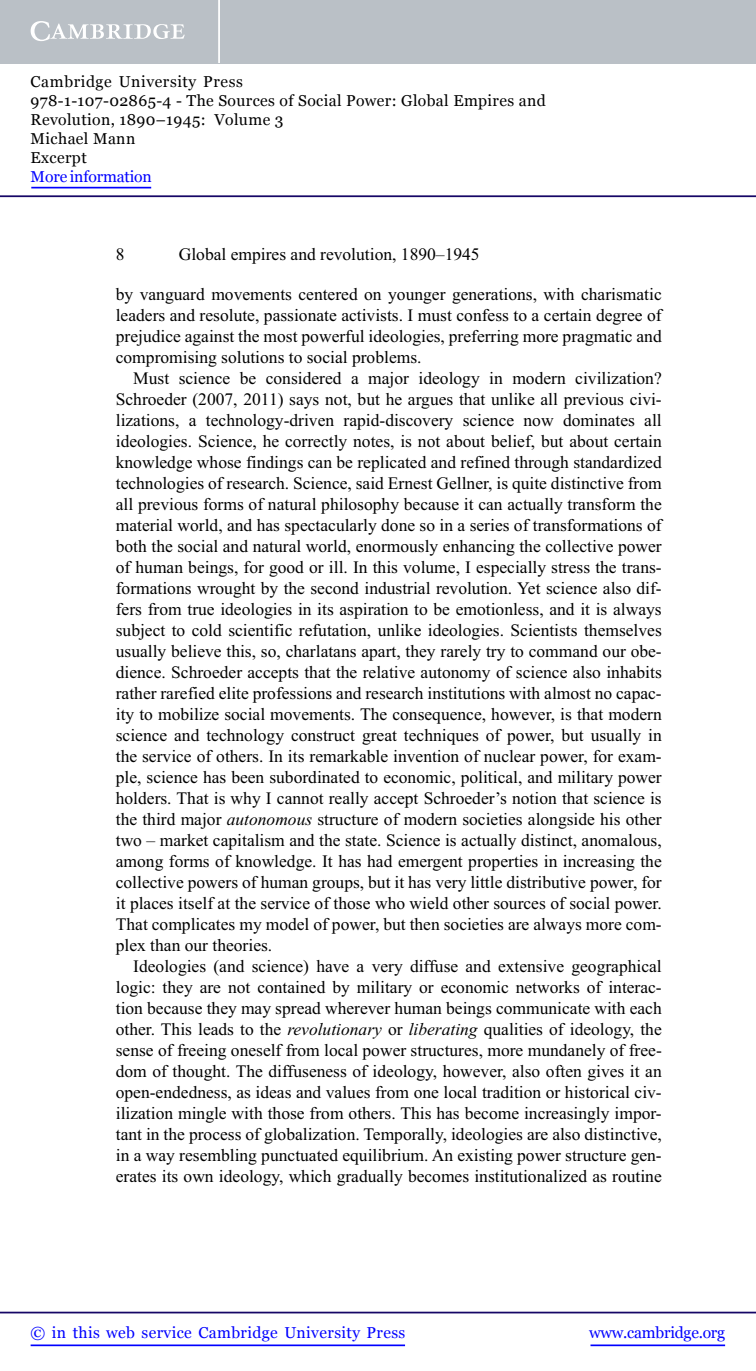
<style>
.page{position:relative;width:756px;height:1371px;background:#fff}
.page>*{position:absolute;margin:0;border:0;box-sizing:border-box;transform-origin:0 0}
.t1{font:17.5px "Times New Roman";color:#000}
.t2{font:15.75px/18.9px "Georgia";letter-spacing:.025em;color:#000}
.t3{font:15.75px "Georgia";letter-spacing:.025em;color:#00f}
.t4{font:15.75px "Georgia";letter-spacing:-.015em;color:#00f}
.t5{font:15.75px "Georgia";letter-spacing:-.01em;color:#00f}
.s1{font-style:italic}
</style>
<div class="page">
<hr style="left:591px;top:1344px;width:134px;height:1px;background:#00f">
<hr style="left:0;top:1311px;width:756px;height:2px;background:#150666">
<hr style="left:31px;top:1344px;width:374px;height:1px;background:#00f">
<div style="left:0;top:0;width:756px;height:63px;background:#bac0c6"></div>
<svg style="left:31px;top:21px;width:154px;height:20px"></svg>
<hr style="left:218px;top:0;width:2px;height:63px;background:#fff">
<hr style="left:0;top:195px;width:756px;height:2px;background:#150666">
<hr style="left:31px;top:187px;width:120px;height:1px;background:#00f">
<p class="t2" style="left:31px;top:72px;width:517px">Cambridge University Press<br>978-1-107-02865-4 - The Sources of Social Power: Global Empires and<br>Revolution, 1890–1945: Volume 3<br>Michael Mann<br>Excerpt</p>
<p class="t5" style="left:31px;top:167px;width:123px">More information</p>
<p class="t1" style="left:116px;top:242px;width:10px">8</p>
<p class="t1" style="left:179px;top:242px;width:302px">Global empires and revolution, 1890–1945</p>
<p class="t1" style="left:116px;top:282px;width:548px">by vanguard movements centered on younger generations, with charismatic</p>
<p class="t1" style="left:116px;top:303px;width:547px">leaders and resolute, passionate activists. I must confess to a certain degree of</p>
<p class="t1" style="left:116px;top:324px;width:548px">prejudice against the most powerful ideologies, preferring more pragmatic and</p>
<p class="t1" style="left:116px;top:345px;width:307px">compromising solutions to social problems.</p>
<p class="t1" style="left:133px;top:366px;width:530px">Must science be considered a major ideology in modern civilization?</p>
<p class="t1" style="left:116px;top:387px;width:548px">Schroeder (2007, 2011) says not, but he argues that unlike all previous civi-</p>
<p class="t1" style="left:116px;top:408px;width:547px">lizations, a technology-driven rapid-discovery science now dominates all</p>
<p class="t1" style="left:116px;top:429px;width:548px">ideologies. Science, he correctly notes, is not about belief, but about certain</p>
<p class="t1" style="left:116px;top:450px;width:548px">knowledge whose findings can be replicated and refined through standardized</p>
<p class="t1" style="left:116px;top:471px;width:547px">technologies of research. Science, said Ernest Gellner, is quite distinctive from</p>
<p class="t1" style="left:116px;top:492px;width:547px">all previous forms of natural philosophy because it can actually transform the</p>
<p class="t1" style="left:116px;top:513px;width:547px">material world, and has spectacularly done so in a series of transformations of</p>
<p class="t1" style="left:116px;top:534px;width:547px">both the social and natural world, enormously enhancing the collective power</p>
<p class="t1" style="left:116px;top:555px;width:547px">of human beings, for good or ill. In this volume, I especially stress the trans-</p>
<p class="t1" style="left:116px;top:576px;width:547px">formations wrought by the second industrial revolution. Yet science also dif-</p>
<p class="t1" style="left:116px;top:597px;width:547px">fers from true ideologies in its aspiration to be emotionless, and it is always</p>
<p class="t1" style="left:116px;top:618px;width:548px">subject to cold scientific refutation, unlike ideologies. Scientists themselves</p>
<p class="t1" style="left:116px;top:639px;width:548px">usually believe this, so, charlatans apart, they rarely try to command our obe-</p>
<p class="t1" style="left:116px;top:660px;width:548px">dience. Schroeder accepts that the relative autonomy of science also inhabits</p>
<p class="t1" style="left:116px;top:681px;width:547px">rather rarefied elite professions and research institutions with almost no capac-</p>
<p class="t1" style="left:116px;top:702px;width:548px">ity to mobilize social movements. The consequence, however, is that modern</p>
<p class="t1" style="left:116px;top:723px;width:547px">science and technology construct great techniques of power, but usually in</p>
<p class="t1" style="left:116px;top:744px;width:547px">the service of others. In its remarkable invention of nuclear power, for exam-</p>
<p class="t1" style="left:116px;top:765px;width:548px">ple, science has been subordinated to economic, political, and military power</p>
<p class="t1" style="left:116px;top:786px;width:547px">holders. That is why I cannot really accept Schroeder’s notion that science is</p>
<p class="t1" style="left:116px;top:807px;width:547px">the third major <span class="s1">autonomous</span> structure of modern societies alongside his other</p>
<p class="t1" style="left:116px;top:828px;width:548px">two – market capitalism and the state. Science is actually distinct, anomalous,</p>
<p class="t1" style="left:116px;top:849px;width:548px">among forms of knowledge. It has had emergent properties in increasing the</p>
<p class="t1" style="left:116px;top:870px;width:547px">collective powers of human groups, but it has very little distributive power, for</p>
<p class="t1" style="left:116px;top:891px;width:548px">it places itself at the service of those who wield other sources of social power.</p>
<p class="t1" style="left:116px;top:912px;width:547px">That complicates my model of power, but then societies are always more com-</p>
<p class="t1" style="left:116px;top:933px;width:158px">plex than our theories.</p>
<p class="t1" style="left:133px;top:954px;width:530px">Ideologies (and science) have a very diffuse and extensive geographical</p>
<p class="t1" style="left:116px;top:975px;width:547px">logic: they are not contained by military or economic networks of interac-</p>
<p class="t1" style="left:116px;top:996px;width:547px">tion because they may spread wherever human beings communicate with each</p>
<p class="t1" style="left:116px;top:1017px;width:548px">other. This leads to the <span class="s1">revolutionary</span> or <span class="s1">liberating</span> qualities of ideology, the</p>
<p class="t1" style="left:116px;top:1038px;width:548px">sense of freeing oneself from local power structures, more mundanely of free-</p>
<p class="t1" style="left:116px;top:1059px;width:547px">dom of thought. The diffuseness of ideology, however, also often gives it an</p>
<p class="t1" style="left:116px;top:1080px;width:548px">open-endedness, as ideas and values from one local tradition or historical civ-</p>
<p class="t1" style="left:116px;top:1101px;width:547px">ilization mingle with those from others. This has become increasingly impor-</p>
<p class="t1" style="left:116px;top:1122px;width:548px">tant in the process of globalization. Temporally, ideologies are also distinctive,</p>
<p class="t1" style="left:116px;top:1143px;width:548px">in a way resembling punctuated equilibrium. An existing power structure gen-</p>
<p class="t1" style="left:116px;top:1164px;width:548px">erates its own ideology, which gradually becomes institutionalized as routine</p>
<p class="t3" style="left:31px;top:1323px;width:376px">© in this web service Cambridge University Press</p>
<p class="t4" style="left:589px;top:1323px;width:137px">www.cambridge.org</p>
</div>
